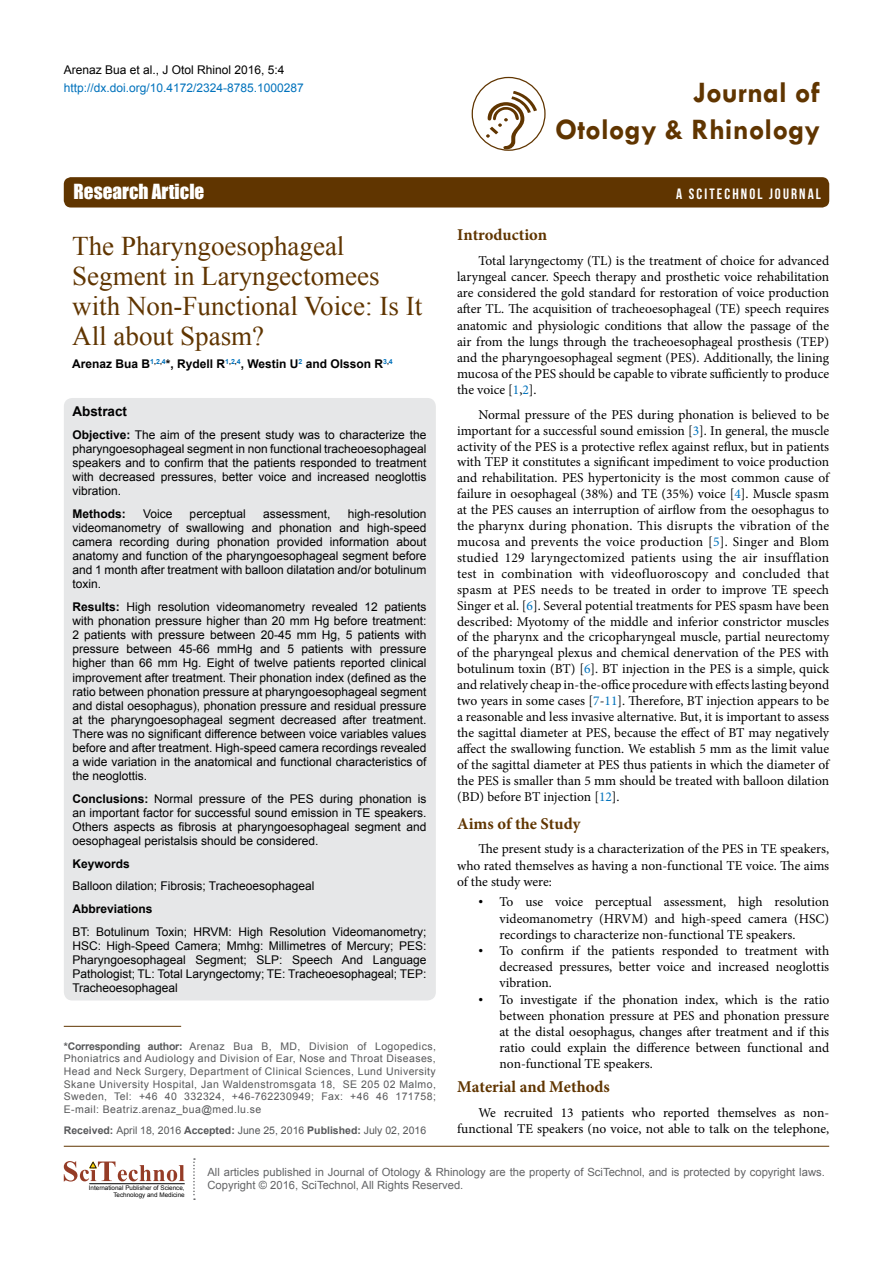
<style>
.page{position:relative;width:893px;height:1263px;background:#fff}
.page>*{position:absolute;margin:0;border:0;box-sizing:border-box;transform-origin:0 0}
.t1{font:700 30px/37.5px "Tw Cen";color:#603500;text-align:right}
.t2{font:27px/30px "Times New Roman";color:#603500}
.t3{font:19.2px "Impact";color:#fff}
.t4{font:700 16.5px "Minion Pro";color:#603500}
.t5{font:15px "Bebas Neue";letter-spacing:.14em;color:#fff}
.t6{font:13.5px/15.9px "Minion Pro";color:#000;text-align:justify}
.t7{font:700 13.5px "Arial";color:#000}
.t8{font:12px/14.1px "Arial";color:#000;text-align:justify}
.t9{font:700 12px "Arial";color:#000}
.t10{font:12px "Arial";color:#0072bc}
.t11{font:11.25px/13.5px "Arial";color:#636466}
.t12{font:10.5px/12.6px "Arial";letter-spacing:.04em;color:#58595b;text-align:justify}
.t13{font:10.5px "Arial";color:#58595b}
.t14{font:6.3px/7.6px "Arial";color:#000;text-align:right}
.s1{font-weight:700}
.s2{color:#0072bc}
.s3{font-family:"Times New Roman"}
</style>
<div class="page">
<div style="left:64px;top:177px;width:765px;height:30px;background:#603500;border-radius:7px"></div>
<hr style="left:64px;top:1146px;width:765px;height:1px;background:#603500">
<svg style="left:193px;top:1158px;width:2px;height:42px"></svg>
<svg style="left:64px;top:1161px;width:121px;height:20px"></svg>
<hr style="left:89px;top:1183px;width:96px;height:1px;background:#000">
<svg style="left:480px;top:91px;width:57px;height:59px"></svg>
<div style="left:472px;top:77px;width:74px;height:74px;border:1px solid #603500;border-radius:50%"></div>
<div style="left:64px;top:398px;width:372px;height:602px;background:#e6e7e8;border-radius:9px"></div>
<hr style="left:64px;top:1026px;width:117px;height:1px;background:#603500">
<p class="t8" style="left:64px;top:63px;width:222px">Arenaz Bua et al., J Otol Rhinol 2016, 5:4</p>
<p class="t10" style="left:64px;top:80px;width:242px">http://dx.doi.org/10.4172/2324-8785.1000287</p>
<h1 class="t1" style="left:555px;top:73px;width:267px">Journal of<br>Otology &amp; Rhinology</h1>
<h3 class="t3" style="left:74px;top:177px;width:132px">Research Article</h3>
<p class="t5" style="left:676px;top:186px;width:146px">A SCITECHNOL JOURNAL</p>
<h2 class="t2" style="left:72px;top:231px;width:351px">The Pharyngoesophageal<br>Segment in Laryngectomees with Non-Functional Voice: Is It<br>All about Spasm?</h2>
<p class="t9" style="left:72px;top:356px;width:322px">Arenaz Bua B<sup>1</sup><sup>,</sup><sup>2</sup><sup>,</sup><sup>4</sup>*, Rydell R<sup>1</sup><sup>,</sup><sup>2</sup><sup>,</sup><sup>4</sup>, Westin U<sup>2</sup> and Olsson R<sup>3</sup><sup>,</sup><sup>4</sup></p>
<p class="t7" style="left:72px;top:403px;width:56px">Abstract</p>
<p class="t8" style="left:72px;top:428px;width:355px"><span class="s1">Objective:</span> The aim of the present study was to characterize the pharyngoesophageal segment in non functional tracheoesophageal speakers and to confirm that the patients responded to treatment with decreased pressures, better voice and increased neoglottis vibration.</p>
<p class="t9" style="left:72px;top:506px;width:55px">Methods:</p>
<p class="t8" style="left:143px;top:507px;width:31px">Voice</p>
<p class="t8" style="left:190px;top:507px;width:58px">perceptual</p>
<p class="t8" style="left:263px;top:507px;width:69px">assessment,</p>
<p class="t8" style="left:72px;top:507px;width:356px;text-indent:275px">high-resolution videomanometry of swallowing and phonation and high-speed camera recording during phonation provided information about anatomy and function of the pharyngoesophageal segment before and 1 month after treatment with balloon dilatation and/or botulinum toxin.</p>
<p class="t8" style="left:72px;top:600px;width:356px"><span class="s1">Results:</span> High resolution videomanometry revealed 12 patients with phonation pressure higher than 20 mm Hg before treatment:<br>2 patients with pressure between 20-45 mm Hg, 5 patients with pressure between 45-66 mmHg and 5 patients with pressure higher than 66 mm Hg. Eight of twelve patients reported clinical improvement after treatment. Their phonation index (defined as the ratio between phonation pressure at pharyngoesophageal segment and distal oesophagus), phonation pressure and residual pressure at the pharyngoesophageal segment decreased after treatment.<br>There was no significant difference between voice variables values before and after treatment. High-speed camera recordings revealed a wide variation in the anatomical and functional characteristics of the neoglottis.</p>
<p class="t8" style="left:72px;top:792px;width:355px"><span class="s1">Conclusions:</span> Normal pressure of the PES during phonation is an important factor for successful sound emission in TE speakers.<br>Others aspects as fibrosis at pharyngoesophageal segment and oesophageal peristalsis should be considered.</p>
<p class="t9" style="left:72px;top:855px;width:59px">Keywords</p>
<p class="t8" style="left:72px;top:879px;width:244px">Balloon dilation; Fibrosis; Tracheoesophageal</p>
<p class="t9" style="left:72px;top:901px;width:82px">Abbreviations</p>
<p class="t8" style="left:72px;top:924px;width:355px">BT: Botulinum Toxin; HRVM: High Resolution Videomanometry; HSC: High-Speed Camera; Mmhg: Millimetres of Mercury; PES:<br>Pharyngoesophageal Segment; SLP: Speech And Language Pathologist; TL: Total Laryngectomy; TE: Tracheoesophageal; TEP:<br>Tracheoesophageal</p>
<p class="t12" style="left:64px;top:1040px;width:374px"><span class="s1">*Corresponding author:</span> Arenaz Bua B, MD, Division of Logopedics, Phoniatrics and Audiology and Division of Ear, Nose and Throat Diseases, Head and Neck Surgery, Department of Clinical Sciences, Lund University Skane University Hospital, Jan Waldenstromsgata 18, SE 205 02 Malmo, Sweden, Tel: +46 40 332324, +46-762230949; Fax: +46 46 171758; E-mail: Beatriz.arenaz_bua@med.lu.se</p>
<p class="t13" style="left:64px;top:1123px;width:364px"><span class="s1">Received:</span> April 18, 2016 <span class="s1">Accepted:</span> June 25, 2016 <span class="s1">Published:</span> July 02, 2016</p>
<p class="t4" style="left:457px;top:223px;width:92px">Introduction</p>
<p class="t6" style="left:457px;top:252px;width:374px;text-indent:21px">Total laryngectomy (TL) is the treatment of choice for advanced laryngeal cancer. Speech therapy and prosthetic voice rehabilitation are considered the gold standard for restoration of voice production after TL. The acquisition of tracheoesophageal (TE) speech requires anatomic and physiologic conditions that allow the passage of the air from the lungs through the tracheoesophageal prosthesis (TEP) and the pharyngoesophageal segment (PES). Additionally, the lining mucosa of the PES should be capable to vibrate sufficiently to produce the voice [<span class="s2">1</span>,<span class="s2">2</span>].</p>
<p class="t6" style="left:457px;top:407px;width:374px;text-indent:21px">Normal pressure of the PES during phonation is believed to be important for a successful sound emission [<span class="s2">3</span>]. In general, the muscle activity of the PES is a protective reflex against reflux, but in patients with TEP it constitutes a significant impediment to voice production and rehabilitation. PES hypertonicity is the most common cause of failure in oesophageal (38%) and TE (35%) voice [<span class="s2">4</span>]. Muscle spasm at the PES causes an interruption of airflow from the oesophagus to the pharynx during phonation. This disrupts the vibration of the mucosa and prevents the voice production [<span class="s2">5</span>]. Singer and Blom studied 129 laryngectomized patients using the air insufflation test in combination with videofluoroscopy and concluded that spasm at PES needs to be treated in order to improve TE speech Singer et al. [<span class="s2">6</span>]. Several potential treatments for PES spasm have been described: Myotomy of the middle and inferior constrictor muscles of the pharynx and the cricopharyngeal muscle, partial neurectomy of the pharyngeal plexus and chemical denervation of the PES with botulinum toxin (BT) [<span class="s2">6</span>]. BT injection in the PES is a simple, quick and relatively cheap in-the-office procedure with effects lasting beyond two years in some cases [<span class="s2">7</span>-<span class="s2">11</span>]. Therefore, BT injection appears to be a reasonable and less invasive alternative. But, it is important to assess the sagittal diameter at PES, because the effect of BT may negatively affect the swallowing function. We establish 5 mm as the limit value of the sagittal diameter at PES thus patients in which the diameter of the PES is smaller than 5 mm should be treated with balloon dilation (BD) before BT injection [<span class="s2">12</span>].</p>
<p class="t4" style="left:457px;top:812px;width:125px">Aims of the Study</p>
<p class="t6" style="left:457px;top:841px;width:374px;text-indent:21px">The present study is a characterization of the PES in TE speakers, who rated themselves as having a non-functional TE voice. The aims of the study were:</p>
<p class="t6" style="left:500px;top:894px;width:331px;text-indent:-21px"><span class="s3">•</span> To use voice perceptual assessment, high resolution videomanometry (HRVM) and high-speed camera (HSC) recordings to characterize non-functional TE speakers.</p>
<p class="t6" style="left:500px;top:942px;width:331px;text-indent:-21px"><span class="s3">•</span> To confirm if the patients responded to treatment with decreased pressures, better voice and increased neoglottis vibration.</p>
<p class="t6" style="left:500px;top:991px;width:331px;text-indent:-21px"><span class="s3">•</span> To investigate if the phonation index, which is the ratio between phonation pressure at PES and phonation pressure at the distal oesophagus, changes after treatment and if this ratio could explain the difference between functional and non-functional TE speakers.</p>
<p class="t4" style="left:457px;top:1075px;width:154px">Material and Methods</p>
<p class="t6" style="left:457px;top:1105px;width:374px;text-align:right">We recruited 13 patients who reported themselves as non&shy;functional TE speakers (no voice, not able to talk on the telephone,</p>
<p class="t14" style="left:89px;top:1184px;width:97px">International Publisher of Science,<br>Technology and Medicine</p>
<p class="t11" style="left:207px;top:1165px;width:619px">All articles published in Journal of Otology &amp; Rhinology are the property of SciTechnol, and is protected by copyright laws.<br>Copyright © 2016, SciTechnol, All Rights Reserved.</p>
</div>
